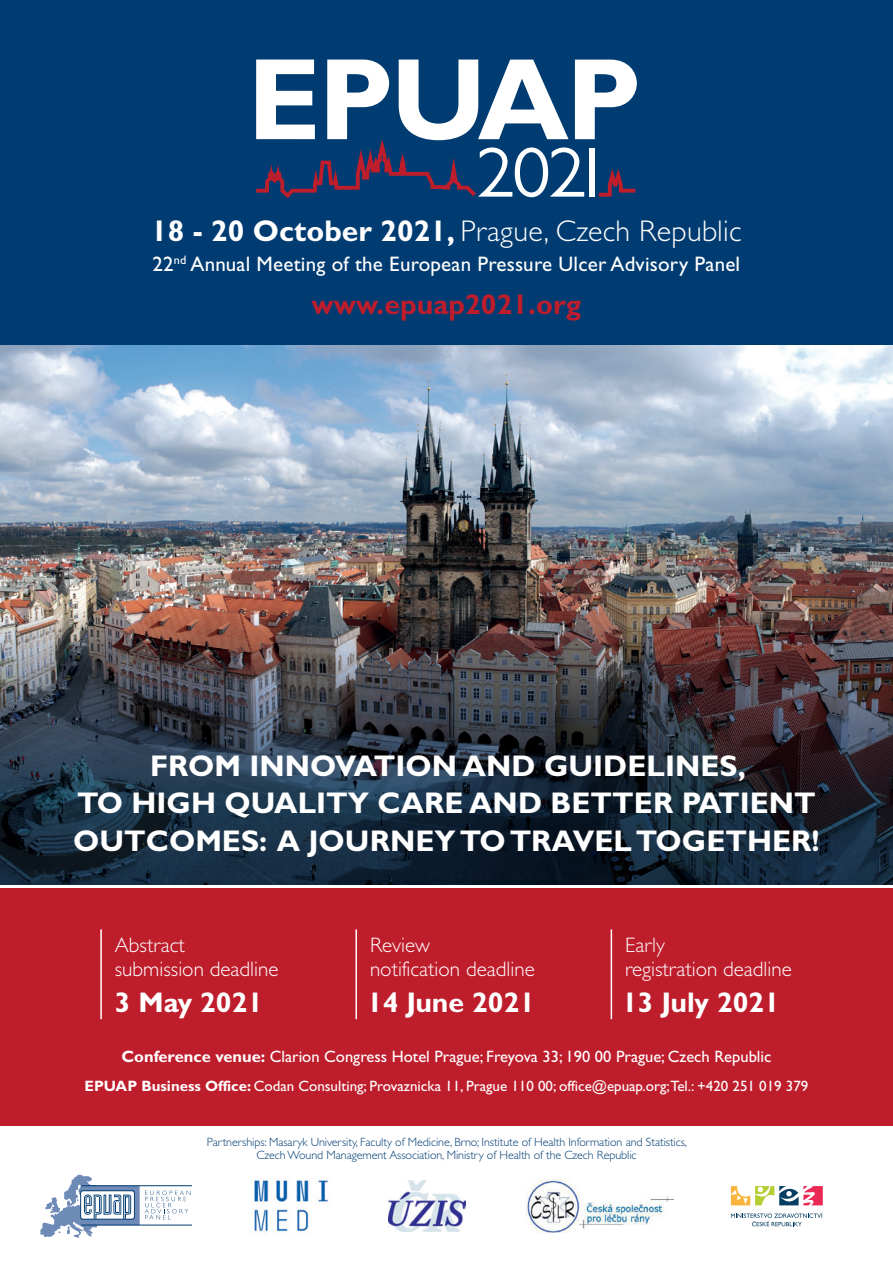
<style>
.page{position:relative;width:893px;height:1263px;background:#fff}
.page>*{position:absolute;margin:0;border:0;box-sizing:border-box;transform-origin:0 0}
.t1{font:700 30px/37.5px "Gill Sans CE";color:#fff;text-align:center}
.t2{font:300 30px "Gill Sans CE";letter-spacing:.01em;color:#fff}
.t3{font:700 28.5px "Gill Sans CE";letter-spacing:-.01em;color:#fff}
.t4{font:700 28.5px "Gill Sans CE";color:#be1d2c}
.t5{font:300 21px/24px "Gill Sans CE";color:#fff}
.t6{font:21px "Gill Sans CE";letter-spacing:.01em;color:#fff}
.t7{font:16.5px "Gill Sans CE";color:#fff}
.t8{font:15px "Gill Sans CE";color:#fff}
.t9{font:300 12px/13.5px "Gill Sans CE";letter-spacing:-.005em;color:#003c72;text-align:center}
.s1{font-weight:700}
</style>
<div class="page">
<img style="left:0;top:345px;width:893px;height:261px">
<div style="left:0;top:888px;width:893px;height:238px;background:#be1d2c"></div>
<svg style="left:40px;top:1175px;width:151px;height:63px"></svg>
<hr style="left:81px;top:1185px;width:111px;height:1px;background:#003c72">
<hr style="left:81px;top:1225px;width:111px;height:1px;background:#003c72">
<img style="left:0;top:606px;width:893px;height:279px">
<img style="left:525px;top:1179px;width:148px;height:54px">
<img style="left:254px;top:1178px;width:74px;height:54px">
<img style="left:388px;top:1180px;width:78px;height:51px">
<svg style="left:731px;top:1212px;width:92px;height:14px"></svg>
<svg style="left:731px;top:1186px;width:92px;height:19px"></svg>
<hr style="left:100px;top:929px;width:2px;height:90px;background:#fff">
<hr style="left:355px;top:929px;width:2px;height:90px;background:#fff">
<hr style="left:611px;top:929px;width:1px;height:90px;background:#fff">
<div style="left:0;top:0;width:893px;height:345px;background:#003c72"></div>
<svg style="left:256px;top:60px;width:381px;height:138px"></svg>
<h1 class="t2" style="left:151px;top:213px;width:592px"><span class="s1">18 - 20 October 2021,</span> Prague, Czech Republic</h1>
<h3 class="t6" style="left:152px;top:251px;width:589px">22<sup>nd</sup> Annual Meeting of the European Pressure Ulcer Advisory Panel</h3>
<h2 class="t4" style="left:311px;top:288px;width:271px">www.epuap2021.org</h2>
<h1 class="t1" style="left:73px;top:747px;width:748px">FROM INNOVATION AND GUIDELINES,<br>TO HIGH QUALITY CARE AND BETTER PATIENT<br>OUTCOMES: A JOURNEY TO TRAVEL TOGETHER!</h1>
<h3 class="t5" style="left:115px;top:933px;width:165px">Abstract submission deadline</h3>
<h2 class="t3" style="left:115px;top:985px;width:150px">3 May 2021</h2>
<h3 class="t5" style="left:370px;top:933px;width:166px">Review<br>notification deadline</h3>
<h2 class="t3" style="left:367px;top:985px;width:170px">14 June 2021</h2>
<h3 class="t5" style="left:625px;top:933px;width:168px">Early<br>registration deadline</h3>
<h2 class="t3" style="left:622px;top:985px;width:159px">13 July 2021</h2>
<h3 class="t7" style="left:122px;top:1047px;width:651px"><span class="s1">Conference venue:</span> Clarion Congress Hotel Prague; Freyova 33; 190 00 Prague; Czech Republic</h3>
<p class="t8" style="left:85px;top:1077px;width:725px"><span class="s1">EPUAP Business Office:</span> Codan Consulting; Provaznicka 11, Prague 110 00; office@epuap.org;Tel.: +420 251 019 379</p>
<p class="t9" style="left:207px;top:1135px;width:482px">Partnerships: Masaryk University, Faculty of Medicine, Brno; Institute of Health Information and Statistics,<br>Czech Wound Management Association, Ministry of Health of the Czech Republic</p>
</div>
